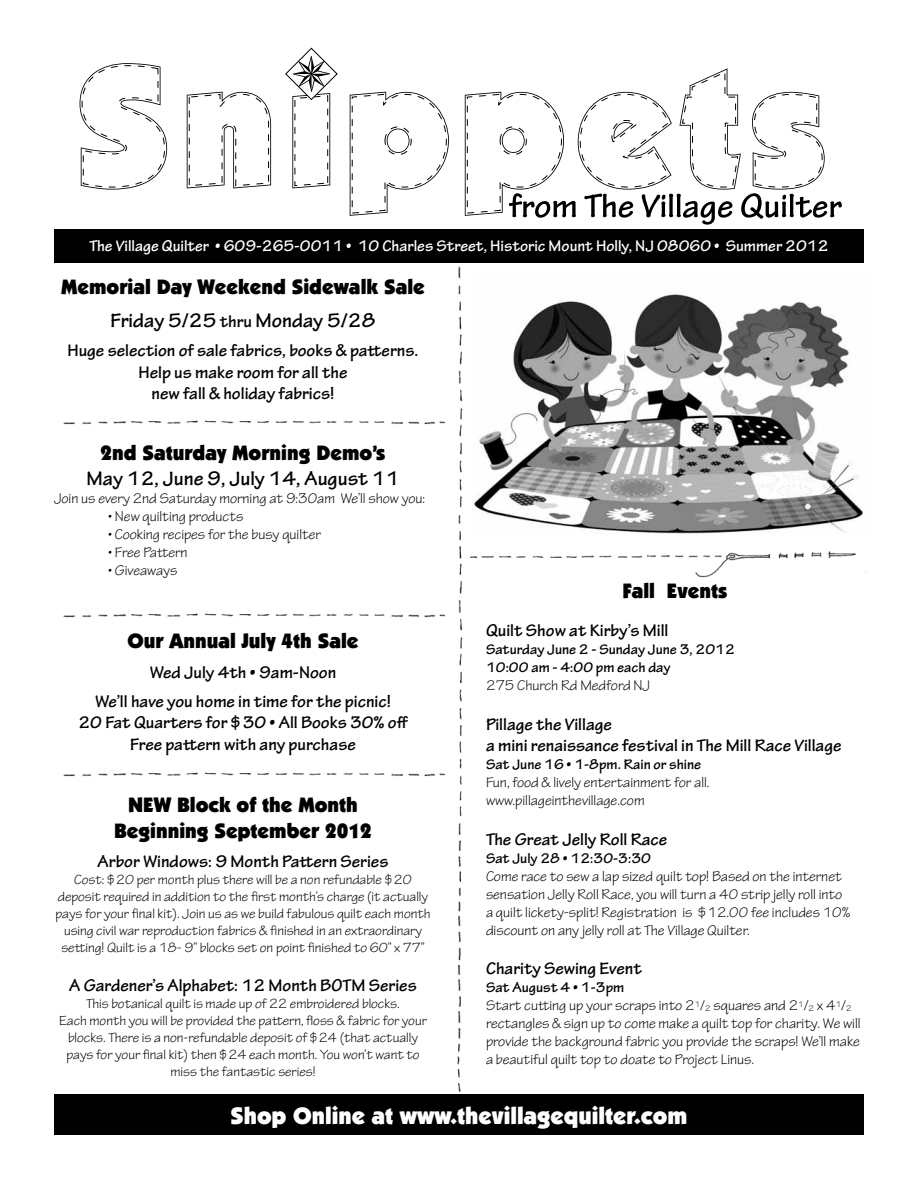
<style>
.page{position:relative;width:918px;height:1188px;background:#fff}
.page>*{position:absolute;margin:0;border:0;box-sizing:border-box;transform-origin:0 0}
.t1{font:900 169.05px "Itc Kabel";letter-spacing:.07em;color:#fff}
.t2{font:900 24px "Itc Kabel";color:#fff}
.t3{font:900 21px/25.2px "Itc Kabel";color:#000;text-align:center}
.t4{font:700 21px "Tekton Pro";color:#000}
.t5{font:700 18px/21.6px "Tekton Pro";color:#000;text-align:center}
.t6{font:700 16.5px "Tekton Pro";color:#fff}
.t7{font:15px/18px "Tekton Pro";color:#000}
.t8{font:700 15px/18px "Tekton Pro";color:#000}
.t9{font:14.25px/17.1px "Tekton Pro";color:#000;text-align:center}
.s1{font-size:18px}
.s2{font-weight:700}
.s3{font-size:8.7px}
</style>
<div class="page">
<img style="left:473px;top:293px;width:390px;height:241px">
<img style="left:457px;top:515px;width:14px;height:577px">
<img style="left:447px;top:262px;width:24px;height:246px">
<img style="left:471px;top:551px;width:395px;height:27px">
<svg style="left:79px;top:63px;width:89px;height:127px"></svg>
<svg style="left:186px;top:91px;width:86px;height:98px"></svg>
<svg style="left:349px;top:91px;width:100px;height:125px"></svg>
<svg style="left:464px;top:68px;width:378px;height:157px"></svg>
<svg style="left:285px;top:47px;width:53px;height:142px"></svg>
<div style="left:54px;top:229px;width:810px;height:33px;background:#000"></div>
<div style="left:54px;top:1094px;width:810px;height:41px;background:#000"></div>
<img style="left:63px;top:772px;width:382px;height:5px">
<img style="left:63px;top:420px;width:382px;height:5px">
<img style="left:63px;top:613px;width:382px;height:5px">
<h1 class="t1" style="left:76px;top:22px;width:751px">Snippets</h1>
<p class="t6" style="left:89px;top:236px;width:741px">The Village Quilter • 609-265-0011 • 10 Charles Street, Historic Mount Holly, NJ 08060 • Summer 2012</p>
<h3 class="t3" style="left:61px;top:274px;width:365px">Memorial Day Weekend Sidewalk Sale</h3>
<h3 class="t4" style="left:111px;top:308px;width:266px">Friday 5/25 <span class="s1">thru</span> Monday 5/28</h3>
<p class="t5" style="left:67px;top:340px;width:353px">Huge selection of sale fabrics, books &amp; patterns.<br>Help us make room for all the<br>new fall &amp; holiday fabrics!</p>
<h3 class="t3" style="left:100px;top:440px;width:287px">2nd Saturday Morning Demo’s</h3>
<h3 class="t4" style="left:87px;top:466px;width:314px">May 12, June 9, July 14, August 11</h3>
<p class="t7" style="left:54px;top:490px;width:373px">Join us every 2nd Saturday morning at 9:30am We’ll show you:</p>
<p class="t7" style="left:108px;top:508px;width:137px">• New quilting products</p>
<p class="t7" style="left:108px;top:526px;width:214px">• Cooking recipes for the busy quilter</p>
<p class="t7" style="left:108px;top:544px;width:81px">• Free Pattern</p>
<p class="t7" style="left:108px;top:562px;width:71px">• Giveaways</p>
<h3 class="t3" style="left:127px;top:628px;width:233px">Our Annual July 4th Sale</h3>
<p class="t5" style="left:95px;top:658px;width:298px;line-height:29.1px">Wed July 4th • 9am-Noon<br>We’ll have you home in time for the picnic!</p>
<p class="t5" style="left:78px;top:712px;width:331px">20 Fat Quarters for $30 • All Books 30% off<br>Free pattern with any purchase</p>
<h3 class="t3" style="left:114px;top:792px;width:259px">NEW Block of the Month<br>Beginning September 2012</h3>
<p class="t5" style="left:98px;top:850px;width:292px">Arbor Windows: 9 Month Pattern Series</p>
<p class="t9" style="left:55px;top:871px;width:377px">Cost: $20 per month plus there will be a non refundable $20 deposit required in addition to the first month’s charge (it actually pays for your final kit). Join us as we build fabulous quilt each month using civil war reproduction fabrics &amp; finished in an extraordinary setting! Quilt is a 18- 9” blocks set on point finished to 60” x 77”</p>
<p class="t5" style="left:69px;top:975px;width:349px">A Gardener’s Alphabet: 12 Month BOTM Series</p>
<p class="t9" style="left:59px;top:995px;width:369px">This botanical quilt is made up of 22 embroidered blocks.<br>Each month you will be provided the pattern, floss &amp; fabric for your blocks. There is a non-refundable deposit of $24 (that actually pays for your final kit) then $24 each month. You won’t want to miss the fantastic series!</p>
<h3 class="t3" style="left:622px;top:578px;width:107px">Fall Events</h3>
<p class="t5" style="left:486px;top:620px;width:184px">Quilt Show at Kirby’s Mill</p>
<p class="t8" style="left:486px;top:641px;width:250px">Saturday June 2 - Sunday June 3, 2012<br>10:00 am - 4:00 pm each day</p>
<p class="t7" style="left:486px;top:677px;width:166px">275 Church Rd Medford NJ</p>
<p class="t5" style="left:486px;top:713px;width:357px;text-align:left">Pillage the Village<br>a mini renaissance festival in The Mill Race Village</p>
<p class="t8" style="left:486px;top:756px;width:217px">Sat June 16 • 1-8pm. Rain or shine</p>
<p class="t7" style="left:486px;top:774px;width:225px">Fun, food &amp; lively entertainment for all. www.pillageinthevillage.com</p>
<p class="t5" style="left:486px;top:829px;width:183px">The Great Jelly Roll Race</p>
<p class="t8" style="left:486px;top:849px;width:167px">Sat July 28 • 12:30-3:30</p>
<p class="t7" style="left:486px;top:867px;width:366px">Come race to sew a lap sized quilt top! Based on the internet sensation Jelly Roll Race, you will turn a 40 strip jelly roll into a quilt lickety-split! Registration is $12.00 fee includes 10% discount on any jelly roll at The Village Quilter.</p>
<p class="t5" style="left:486px;top:958px;width:157px">Charity Sewing Event</p>
<p class="t7" style="left:486px;top:979px;width:376px"><span class="s2">Sat August 4 • 1-3pm<br></span>Start cutting up your scraps into 2<sup>1</sup>/<span class="s3">2</span> squares and 2<sup>1</sup>/<span class="s3">2</span> x 4<sup>1</sup>/<span class="s3">2 </span>rectangles &amp; sign up to come make a quilt top for charity. We will provide the background fabric you provide the scraps! We’ll make a beautiful quilt top to doate to Project Linus.</p>
<h2 class="t2" style="left:230px;top:1101px;width:459px">Shop Online at www.thevillagequilter.com</h2>
</div>
